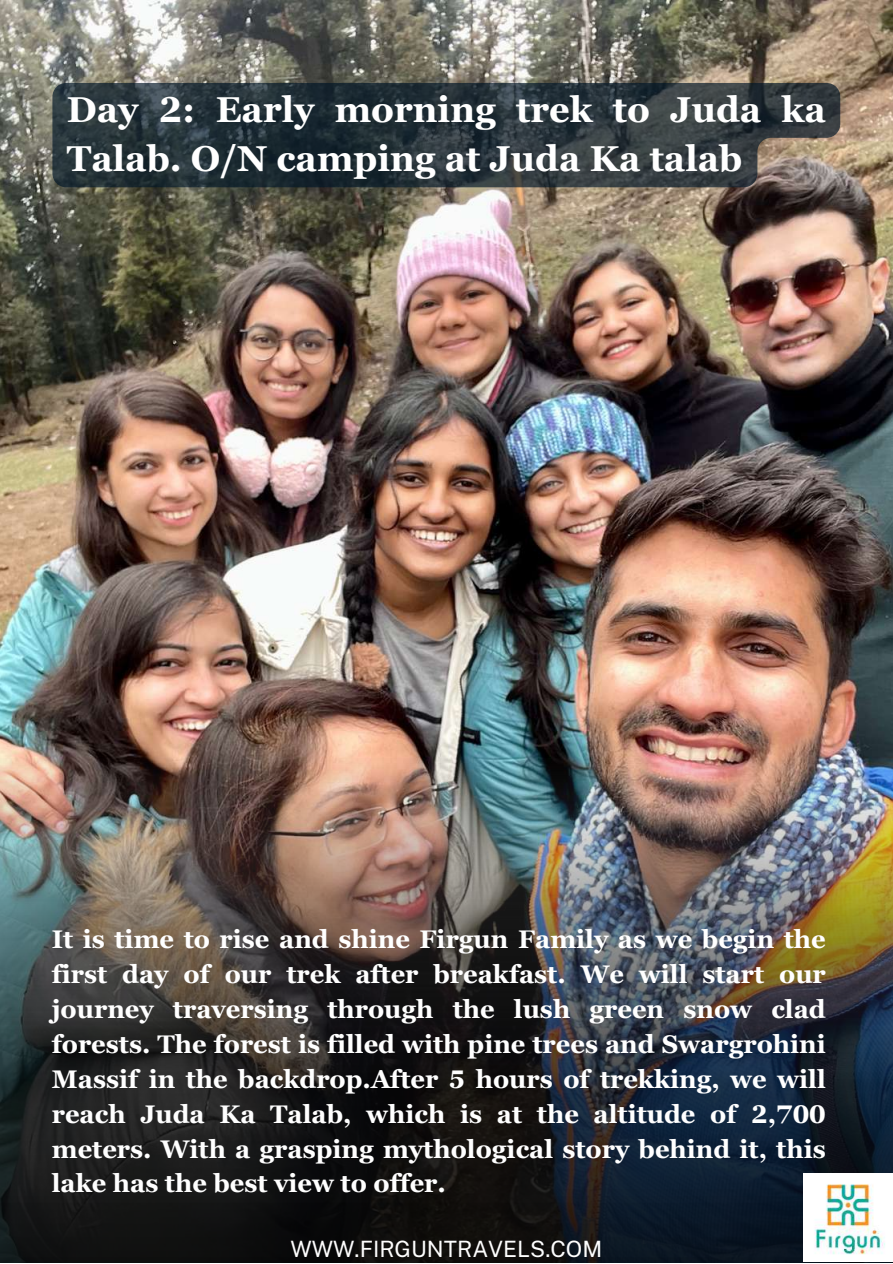
<style>
.page{position:relative;width:893px;height:1264px;background:#fff}
.page>*{position:absolute;margin:0;border:0;box-sizing:border-box;transform-origin:0 0}
.t1{font:700 36px/49.5px "Georgia Pro";color:#fff}
.t2{font:700 25.5px/34.8px "Georgia Pro";color:#fff;text-align:justify}
.t3{font:22.5px "Public Sans";color:#fefefe}
</style>
<div class="page">
<img style="left:0;top:0;width:892px;height:758px">
<img style="left:0;top:758px;width:892px;height:504px">
<img style="left:803px;top:1173px;width:89px;height:88px">
<svg style="left:52px;top:83px;width:788px;height:104px"></svg>
<h1 class="t1" style="left:67px;top:84px;width:760px">Day 2: Early morning trek to Juda ka<br>Talab. O/N camping at Juda Ka talab</h1>
<p class="t2" style="left:52px;top:922px;width:775px">It is time to rise and shine Firgun Family as we begin the first day of our trek after breakfast. We will start our journey traversing through the lush green snow clad forests. The forest is filled with pine trees and Swargrohini Massif in the backdrop.After 5 hours of trekking, we will reach Juda Ka Talab, which is at the altitude of 2,700 meters. With a grasping mythological story behind it, this lake has the best view to offer.</p>
<p class="t3" style="left:290px;top:1235px;width:313px">WWW.FIRGUNTRAVELS.COM</p>
</div>
